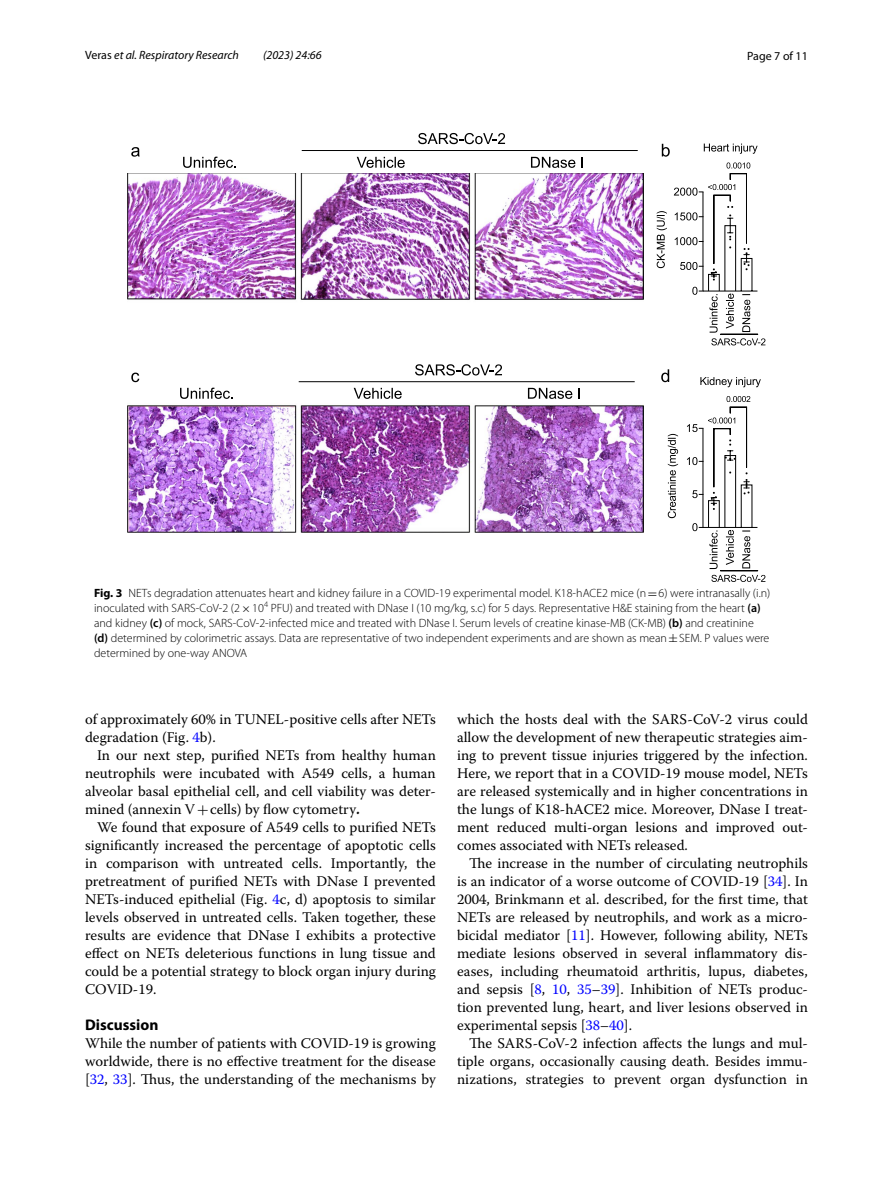
<style>
.page{position:relative;width:893px;height:1187px;background:#fff}
.page>*{position:absolute;margin:0;border:0;box-sizing:border-box;transform-origin:0 0}
.t1{font:700 15.45px "Myriad Pro";color:#000}
.t2{font:14.7px/18px "Warnock Pro";color:#000;text-align:justify}
.t3{font:300 12px/15px "Myriad Pro";color:#000}
.t4{font:italic 12px "Myriad Pro";color:#000}
.t5{font:12px "Myriad Pro";color:#000}
.s1{font-style:normal}
.s2{font-weight:700}
.s3{font-family:"MTSY";font-weight:400}
.s4{font-weight:600}
.s5{color:#00f}
.s6{font-family:"MTSY"}
</style>
<div class="page">
<img style="left:128px;top:173px;width:515px;height:359px">
<hr style="left:720px;top:334px;width:38px;height:1px;background:#000">
<svg style="left:711px;top:338px;width:54px;height:7px"></svg>
<svg style="left:668px;top:434px;width:10px;height:84px"></svg>
<svg style="left:700px;top:377px;width:61px;height:10px"></svg>
<svg style="left:687px;top:396px;width:78px;height:186px"></svg>
<svg style="left:131px;top:147px;width:9px;height:10px"></svg>
<svg style="left:657px;top:143px;width:101px;height:189px"></svg>
<svg style="left:131px;top:372px;width:8px;height:10px"></svg>
<svg style="left:661px;top:369px;width:8px;height:13px"></svg>
<svg style="left:183px;top:157px;width:53px;height:11px"></svg>
<svg style="left:357px;top:157px;width:48px;height:11px"></svg>
<svg style="left:531px;top:157px;width:44px;height:11px"></svg>
<hr style="left:302px;top:150px;width:336px;height:1px;background:#000">
<svg style="left:418px;top:133px;width:87px;height:11px"></svg>
<svg style="left:180px;top:387px;width:53px;height:12px"></svg>
<svg style="left:354px;top:388px;width:48px;height:11px"></svg>
<svg style="left:528px;top:388px;width:44px;height:11px"></svg>
<hr style="left:299px;top:381px;width:336px;height:1px;background:#000">
<svg style="left:415px;top:364px;width:87px;height:11px"></svg>
<p class="t4" style="left:85px;top:48px;width:155px"><span class="s1">Veras</span> et al. Respiratory Research</p>
<p class="t4" style="left:263px;top:48px;width:60px">(2023) 24:66</p>
<p class="t5" style="left:747px;top:48px;width:62px">Page 7 of 11</p>
<p class="t3" style="left:94px;top:585px;width:678px"><span class="s2">Fig. 3</span> NETs degradation attenuates heart and kidney failure in a COVID-19 experimental model. K18-hACE2 mice (n<span class="s3">=</span>6) were intranasally (i.n) inoculated with SARS-CoV-2 (2<span class="s3">×</span> -10<sup>4</sup> PFU) and treated with DNase I (10 mg/kg, s.c) for 5 days. Representative H&amp;E staining from the heart <span class="s4">(a) </span>and kidney <span class="s4">(c)</span> of mock, SARS-CoV-2-infected mice and treated with DNase I. Serum levels of creatine kinase-MB (CK-MB) <span class="s4">(b)</span> and creatinine <span class="s4">(d)</span> determined by colorimetric assays. Data are representative of two independent experiments and are shown as mean<span class="s3">±</span>SEM. P values were determined by one-way ANOVA</p>
<p class="t2" style="left:85px;top:710px;width:352px">of approximately 60% in TUNEL-positive cells after NETs degradation (Fig. <span class="s5">4</span>b).</p>
<p class="t2" style="left:85px;top:746px;width:352px;text-indent:12px">In our next step, purified NETs from healthy human neutrophils were incubated with A549 cells, a human alveolar basal epithelial cell, and cell viability was deter&shy;mined (annexin V<span class="s6">+</span>cells) by flow cytometry<span class="s2">.</span></p>
<p class="t2" style="left:85px;top:818px;width:352px;text-indent:12px">We found that exposure of A549 cells to purified NETs significantly increased the percentage of apoptotic cells in comparison with untreated cells. Importantly, the pretreatment of purified NETs with DNase I prevented NETs-induced epithelial (Fig. <span class="s5">4</span>c, d) apoptosis to similar levels observed in untreated cells. Taken together, these results are evidence that DNase I exhibits a protective effect on NETs deleterious functions in lung tissue and could be a potential strategy to block organ injury during COVID-19.</p>
<p class="t1" style="left:85px;top:1014px;width:75px">Discussion</p>
<p class="t2" style="left:85px;top:1034px;width:352px">While the number of patients with COVID-19 is growing worldwide, there is no effective treatment for the disease [<span class="s5">32</span>, <span class="s5">33</span>]. Thus, the understanding of the mechanisms by</p>
<p class="t2" style="left:457px;top:710px;width:352px">which the hosts deal with the SARS-CoV-2 virus could allow the development of new therapeutic strategies aim&shy;ing to prevent tissue injuries triggered by the infection.<br>Here, we report that in a COVID-19 mouse model, NETs are released systemically and in higher concentrations in the lungs of K18-hACE2 mice. Moreover, DNase I treat&shy;ment reduced multi-organ lesions and improved out&shy;comes associated with NETs released.</p>
<p class="t2" style="left:457px;top:854px;width:352px;text-indent:12px">The increase in the number of circulating neutrophils is an indicator of a worse outcome of COVID-19 [<span class="s5">34</span>]. In 2004, Brinkmann et al. described, for the first time, that NETs are released by neutrophils, and work as a micro&shy;bicidal mediator [<span class="s5">11</span>]. However, following ability, NETs mediate lesions observed in several inflammatory dis&shy;eases, including rheumatoid arthritis, lupus, diabetes, and sepsis [<span class="s5">8</span>, <span class="s5">10</span>, <span class="s5">35</span>–<span class="s5">39</span>]. Inhibition of NETs produc&shy;tion prevented lung, heart, and liver lesions observed in experimental sepsis [<span class="s5">38</span>–<span class="s5">40</span>].</p>
<p class="t2" style="left:457px;top:1034px;width:352px;text-indent:12px">The SARS-CoV-2 infection affects the lungs and mul&shy;tiple organs, occasionally causing death. Besides immu&shy;nizations, strategies to prevent organ dysfunction in</p>
</div>
